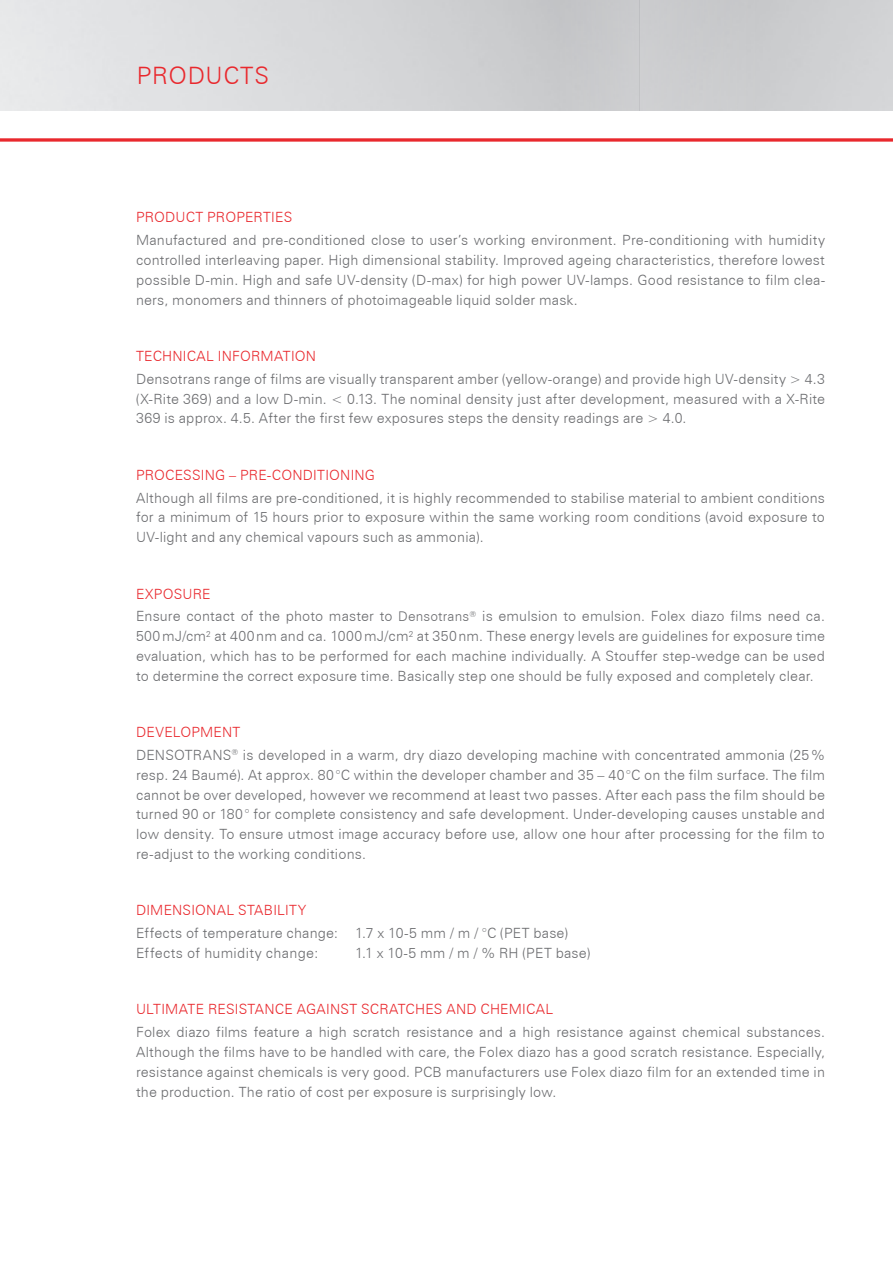
<style>
.page{position:relative;width:893px;height:1263px;background:#fff}
.page>*{position:absolute;margin:0;border:0;box-sizing:border-box;transform-origin:0 0}
.t1{font:300 24px "Zurich BT";letter-spacing:.03em;color:#e9282d}
.t2{font:300 14.1px/19.8px "Zurich BT";letter-spacing:.01em;color:#6c6d70;text-align:justify}
.t3{font:300 14.1px "Zurich BT";letter-spacing:.015em;color:#e9282d}
.s1{color:#e9282d}
.s2{font-size:13.35px}
</style>
<div class="page">
<hr style="left:0;top:138px;width:893px;height:3px;background:#e9282d">
<h1 class="t1" style="left:137px;top:61px;width:133px">PRODUCTS</h1>
<p class="t3" style="left:136px;top:209px;width:158px">PRODUCT PROPERTIES</p>
<p class="t2" style="left:136px;top:230px;width:690px">Manufactured and pre-conditioned close to user’s working environment. Pre-conditioning with humidity controlled interleaving paper. High dimensional stability. Improved ageing characteristics, therefore lowest possible D-min. High and safe UV-density (D-max) for high power UV-lamps. Good resistance to film clea&shy;ners, monomers and thinners of photoimageable liquid solder mask.</p>
<p class="t3" style="left:136px;top:347px;width:182px">TECHNICAL INFORMATION</p>
<p class="t2" style="left:136px;top:369px;width:690px">Densotrans range of films are visually transparent amber (yellow-orange) and provide high UV-density &gt; 4.3 (X-Rite 369) and a low D-min. &lt; 0.13. The nominal density just after development, measured with a X-Rite 369 is approx. 4.5. After the first few exposures steps the density readings are &gt; 4.0.</p>
<p class="t3" style="left:136px;top:466px;width:240px">PROCESSING – PRE-CONDITIONING</p>
<p class="t2" style="left:136px;top:488px;width:690px">Although all films are pre-conditioned, it is highly recommended to stabilise material to ambient conditions for a minimum of 15 hours prior to exposure within the same working room conditions (avoid exposure to UV-light and any chemical vapours such as ammonia).</p>
<p class="t2" style="left:136px;top:582px;width:690px;line-height:22.8px"><span class="s1">EXPOSURE<br></span>Ensure contact of the photo master to <span class="s2">Densotrans</span><sup>®</sup> is emulsion to emulsion. Folex diazo films need ca.</p>
<p class="t2" style="left:136px;top:626px;width:690px">500mJ/cm<sup>2</sup> at 400nm and ca. 1000mJ/cm<sup>2</sup> at 350nm. These energy levels are guidelines for exposure time evaluation, which has to be performed for each machine individually. A Stouffer step-wedge can be used to determine the correct exposure time. Basically step one should be fully exposed and completely clear.</p>
<p class="t2" style="left:136px;top:721px;width:690px;line-height:22.8px"><span class="s1">DEVELOPMENT<br></span>DENSOTRANS<sup>®</sup> is developed in a warm, dry diazo developing machine with concentrated ammonia (25%</p>
<p class="t2" style="left:136px;top:765px;width:690px">resp. 24 Baumé). At approx. 80°C within the developer chamber and 35 – 40°C on the film surface. The film cannot be over developed, however we recommend at least two passes. After each pass the film should be turned 90 or 180° for complete consistency and safe development. Under-developing causes unstable and low density. To ensure utmost image accuracy before use, allow one hour after processing for the film to re-adjust to the working conditions.</p>
<p class="t3" style="left:136px;top:902px;width:172px">DIMENSIONAL STABILITY</p>
<p class="t2" style="left:136px;top:923px;width:434px">Effects of temperature change: 1.7 x 10-5 mm / m / °C (PET base)<br>Effects of humidity change:</p>
<p class="t2" style="left:355px;top:943px;width:237px">1.1 x 10-5 mm / m / % RH (PET base)</p>
<p class="t3" style="left:136px;top:1001px;width:419px">ULTIMATE RESISTANCE AGAINST SCRATCHES AND CHEMICAL</p>
<p class="t2" style="left:136px;top:1022px;width:690px">Folex diazo films feature a high scratch resistance and a high resistance against chemical substances.<br>Although the films have to be handled with care, the Folex diazo has a good scratch resistance. Especially, resistance against chemicals is very good. PCB manufacturers use Folex diazo film for an extended time in the production. The ratio of cost per exposure is surprisingly low.</p>
</div>
